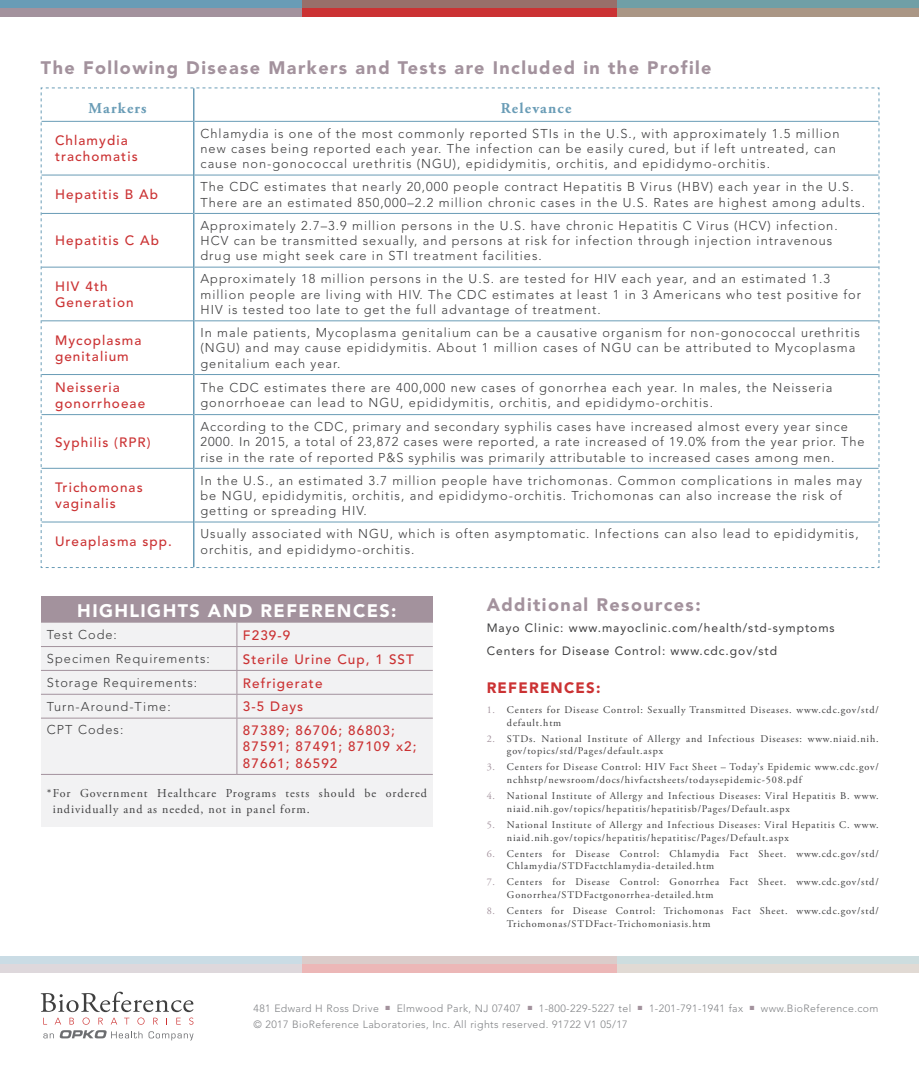
<style>
.page{position:relative;width:919px;height:1080px;background:#fff}
.page>*{position:absolute;margin:0;border:0;box-sizing:border-box;transform-origin:0 0}
.Sub-Header{font:900 18px "Avenir";letter-spacing:.08em;color:#a3929d}
.t1{font:900 18px "Avenir";letter-spacing:.075em;color:#fff}
.Diagram_Header{font:700 15px "Adobe Garamond Pro";letter-spacing:.08em;color:#699cb6}
.Header_2{font:900 15px "Avenir";letter-spacing:.08em;color:#cb3233}
.Sub-Header--Table{font:500 13.5px/16.2px "Avenir";letter-spacing:.08em;color:#cb3233}
.Table-Body{font:300 12.75px/15.3px "Avenir";letter-spacing:.08em;color:#3e3e3f}
.Body{font:12px/16.5px "Adobe Garamond Pro";letter-spacing:.08em;color:#3e3e3f}
.more_resources{font:12px "Avenir";letter-spacing:.08em;color:#3e3e3f}
.t2{font:300 10.5px/16.5px "Avenir";letter-spacing:.04em;color:#808285}
.t3{font:10.2px/12.8px "Adobe Garamond Pro";letter-spacing:.08em;color:#3e3e3f}
.s1{color:#a3929d}
</style>
<div class="page">
<div style="left:41px;top:596px;width:391px;height:26px;background:#a3929d"></div>
<div style="left:237px;top:622px;width:195px;height:151px;background:#f2f2f3"></div>
<div style="left:41px;top:774px;width:391px;height:52px;background:#f2f2f3"></div>
<hr style="left:237px;top:646px;width:195px;height:1px;background:#a3929d">
<hr style="left:237px;top:670px;width:195px;height:1px;background:#a3929d">
<hr style="left:237px;top:693px;width:195px;height:1px;background:#a3929d">
<div style="left:41px;top:622px;width:196px;height:151px;background:#f2f2f3"></div>
<hr style="left:41px;top:717px;width:196px;height:1px;background:#a3929d">
<hr style="left:237px;top:717px;width:195px;height:1px;background:#a3929d">
<hr style="left:236px;top:718px;width:1px;height:55px;background:#a3929d">
<hr style="left:41px;top:773px;width:196px;height:1px;background:#a3929d">
<hr style="left:237px;top:773px;width:195px;height:1px;background:#a3929d">
<svg style="left:40px;top:87px;width:839px;height:481px"></svg>
<svg style="left:41px;top:991px;width:152px;height:20px"></svg>
<svg style="left:43px;top:1017px;width:150px;height:23px"></svg>
<div style="left:302px;top:956px;width:315px;height:8px;background:#dbccca"></div>
<div style="left:0;top:956px;width:302px;height:8px;background:#cadce5"></div>
<div style="left:617px;top:956px;width:301px;height:8px;background:#cddddf"></div>
<div style="left:302px;top:964px;width:315px;height:8px;background:#ecb7b7"></div>
<div style="left:0;top:964px;width:302px;height:8px;background:#ded8dc"></div>
<div style="left:617px;top:964px;width:301px;height:8px;background:#e1dad4"></div>
<div style="left:302px;top:0;width:315px;height:9px;background:#986f6a"></div>
<div style="left:0;top:0;width:302px;height:9px;background:#699cb6"></div>
<div style="left:617px;top:0;width:301px;height:9px;background:#709fa6"></div>
<div style="left:302px;top:9px;width:315px;height:8px;background:#cb3233"></div>
<div style="left:0;top:9px;width:302px;height:8px;background:#a3929d"></div>
<div style="left:617px;top:9px;width:301px;height:8px;background:#aa9685"></div>
<p class="Sub-Header" style="left:41px;top:57px;width:672px">The Following Disease Markers and Tests are Included in the Profile</p>
<p class="Diagram_Header" style="left:89px;top:99px;width:59px">Markers</p>
<p class="Diagram_Header" style="left:500px;top:99px;width:72px">Relevance</p>
<p class="Sub-Header--Table" style="left:55px;top:133px;width:84px">Chlamydia trachomatis</p>
<p class="Table-Body" style="left:200px;top:126px;width:640px">Chlamydia is one of the most commonly reported STIs in the U.S., with approximately 1.5 million new cases being reported each year. The infection can be easily cured, but if left untreated, can cause non-gonococcal urethritis (NGU), epididymitis, orchitis, and epididymo-orchitis.</p>
<p class="Sub-Header--Table" style="left:55px;top:187px;width:105px">Hepatitis B Ab</p>
<p class="Table-Body" style="left:200px;top:179px;width:665px">The CDC estimates that nearly 20,000 people contract Hepatitis B Virus (HBV) each year in the U.S.<br>There are an estimated 850,000–2.2 million chronic cases in the U.S. Rates are highest among adults.</p>
<p class="Sub-Header--Table" style="left:55px;top:233px;width:106px">Hepatitis C Ab</p>
<p class="Table-Body" style="left:200px;top:218px;width:638px">Approximately 2.7–3.9 million persons in the U.S. have chronic Hepatitis C Virus (HCV) infection.<br>HCV can be transmitted sexually, and persons at risk for infection through injection intravenous drug use might seek care in STI treatment facilities.</p>
<p class="Sub-Header--Table" style="left:55px;top:278px;width:80px">HIV 4th<br>Generation</p>
<p class="Table-Body" style="left:200px;top:271px;width:661px">Approximately 18 million persons in the U.S. are tested for HIV each year, and an estimated 1.3 million people are living with HIV. The CDC estimates at least 1 in 3 Americans who test positive for<br>HIV is tested too late to get the full advantage of treatment.</p>
<p class="Sub-Header--Table" style="left:55px;top:332px;width:88px">Mycoplasma genitalium</p>
<p class="Table-Body" style="left:200px;top:325px;width:660px">In male patients, Mycoplasma genitalium can be a causative organism for non-gonococcal urethritis (NGU) and may cause epididymitis. About 1 million cases of NGU can be attributed to Mycoplasma genitalium each year.</p>
<p class="Sub-Header--Table" style="left:55px;top:379px;width:92px">Neisseria gonorrhoeae</p>
<p class="Table-Body" style="left:200px;top:379px;width:633px">The CDC estimates there are 400,000 new cases of gonorrhea each year. In males, the Neisseria gonorrhoeae can lead to NGU, epididymitis, orchitis, and epididymo-orchitis.</p>
<p class="Sub-Header--Table" style="left:55px;top:434px;width:97px">Syphilis (RPR)</p>
<p class="Table-Body" style="left:200px;top:419px;width:665px">According to the CDC, primary and secondary syphilis cases have increased almost every year since<br>2000. In 2015, a total of 23,872 cases were reported, a rate increased of 19.0% from the year prior. The rise in the rate of reported P&amp;S syphilis was primarily attributable to increased cases among men.</p>
<p class="Sub-Header--Table" style="left:55px;top:479px;width:89px">Trichomonas vaginalis</p>
<p class="Table-Body" style="left:200px;top:472px;width:662px">In the U.S., an estimated 3.7 million people have trichomonas. Common complications in males may be NGU, epididymitis, orchitis, and epididymo-orchitis. Trichomonas can also increase the risk of getting or spreading HIV.</p>
<p class="Sub-Header--Table" style="left:55px;top:534px;width:118px">Ureaplasma spp.</p>
<p class="Table-Body" style="left:200px;top:526px;width:659px">Usually associated with NGU, which is often asymptomatic. Infections can also lead to epididymitis, orchitis, and epididymo-orchitis.</p>
<p class="t1" style="left:77px;top:599px;width:320px">HIGHLIGHTS AND REFERENCES:</p>
<p class="Table-Body" style="left:47px;top:627px;width:71px">Test Code:</p>
<p class="Sub-Header--Table" style="left:243px;top:627px;width:49px">F239-9</p>
<p class="Table-Body" style="left:47px;top:650px;width:164px">Specimen Requirements:</p>
<p class="Sub-Header--Table" style="left:243px;top:651px;width:172px">Sterile Urine Cup, 1 SST</p>
<p class="Table-Body" style="left:47px;top:674px;width:152px">Storage Requirements:</p>
<p class="Sub-Header--Table" style="left:243px;top:675px;width:81px">Refrigerate</p>
<p class="Table-Body" style="left:47px;top:698px;width:125px">Turn-Around-Time:</p>
<p class="Sub-Header--Table" style="left:243px;top:698px;width:62px">3-5 Days</p>
<p class="Table-Body" style="left:47px;top:722px;width:78px">CPT Codes:</p>
<p class="Sub-Header--Table" style="left:243px;top:722px;width:175px">87389; 86706; 86803;<br>87591; 87491; 87109 x2;<br>87661; 86592</p>
<p class="Body" style="left:53px;top:784px;width:375px;text-indent:-6px">*For Government Healthcare Programs tests should be ordered individually and as needed, not in panel form.</p>
<p class="Sub-Header" style="left:486px;top:593px;width:215px">Additional Resources:</p>
<p class="more_resources" style="left:486px;top:620px;width:349px">Mayo Clinic: www.mayoclinic.com/health/std-symptoms</p>
<p class="more_resources" style="left:486px;top:643px;width:292px">Centers for Disease Control: www.cdc.gov/std</p>
<p class="Header_2" style="left:486px;top:678px;width:115px">REFERENCES:</p>
<p class="t3" style="left:506px;top:703px;width:373px;text-indent:-20px"><span class="s1">1.</span> Centers for Disease Control: Sexually Transmitted Diseases. www.cdc.gov/std/ default.htm</p>
<p class="t3" style="left:506px;top:732px;width:373px;text-indent:-20px"><span class="s1">2.</span> STDs. National Institute of Allergy and Infectious Diseases: www.niaid.nih. gov/topics/std/Pages/default.aspx</p>
<p class="t3" style="left:506px;top:760px;width:373px;text-indent:-20px"><span class="s1">3.</span> Centers for Disease Control: HIV Fact Sheet – Today’s Epidemic www.cdc.gov/ nchhstp/newsroom/docs/hivfactsheets/todaysepidemic-508.pdf</p>
<p class="t3" style="left:506px;top:789px;width:373px;text-indent:-20px"><span class="s1">4.</span> National Institute of Allergy and Infectious Diseases: Viral Hepatitis B. www. niaid.nih.gov/topics/hepatitis/hepatitisb/Pages/Default.aspx</p>
<p class="t3" style="left:506px;top:818px;width:373px;text-indent:-20px"><span class="s1">5.</span> National Institute of Allergy and Infectious Diseases: Viral Hepatitis C. www. niaid.nih.gov/topics/hepatitis/hepatitisc/Pages/Default.aspx</p>
<p class="t3" style="left:506px;top:847px;width:373px;text-indent:-20px"><span class="s1">6.</span> Centers for Disease Control: Chlamydia Fact Sheet. www.cdc.gov/std/<br>Chlamydia/STDFactchlamydia-detailed.htm</p>
<p class="t3" style="left:506px;top:875px;width:373px;text-indent:-20px"><span class="s1">7.</span> Centers for Disease Control: Gonorrhea Fact Sheet. www.cdc.gov/std/<br>Gonorrhea/STDFactgonorrhea-detailed.htm</p>
<p class="t3" style="left:506px;top:904px;width:373px;text-indent:-20px"><span class="s1">8.</span> Centers for Disease Control: Trichomonas Fact Sheet. www.cdc.gov/std/<br>Trichomonas/STDFact-Trichomoniasis.htm</p>
<p class="t2" style="left:253px;top:999px;width:626px">481 Edward H Ross Drive <span class="s1">■</span> Elmwood Park, NJ 07407 <span class="s1">■</span> 1-800-229-5227 tel <span class="s1">■</span> 1-201-791-1941 fax <span class="s1">■</span> www.BioReference.com © 2017 BioReference Laboratories, Inc. All rights reserved. 91722 V1 05/17</p>
</div>
